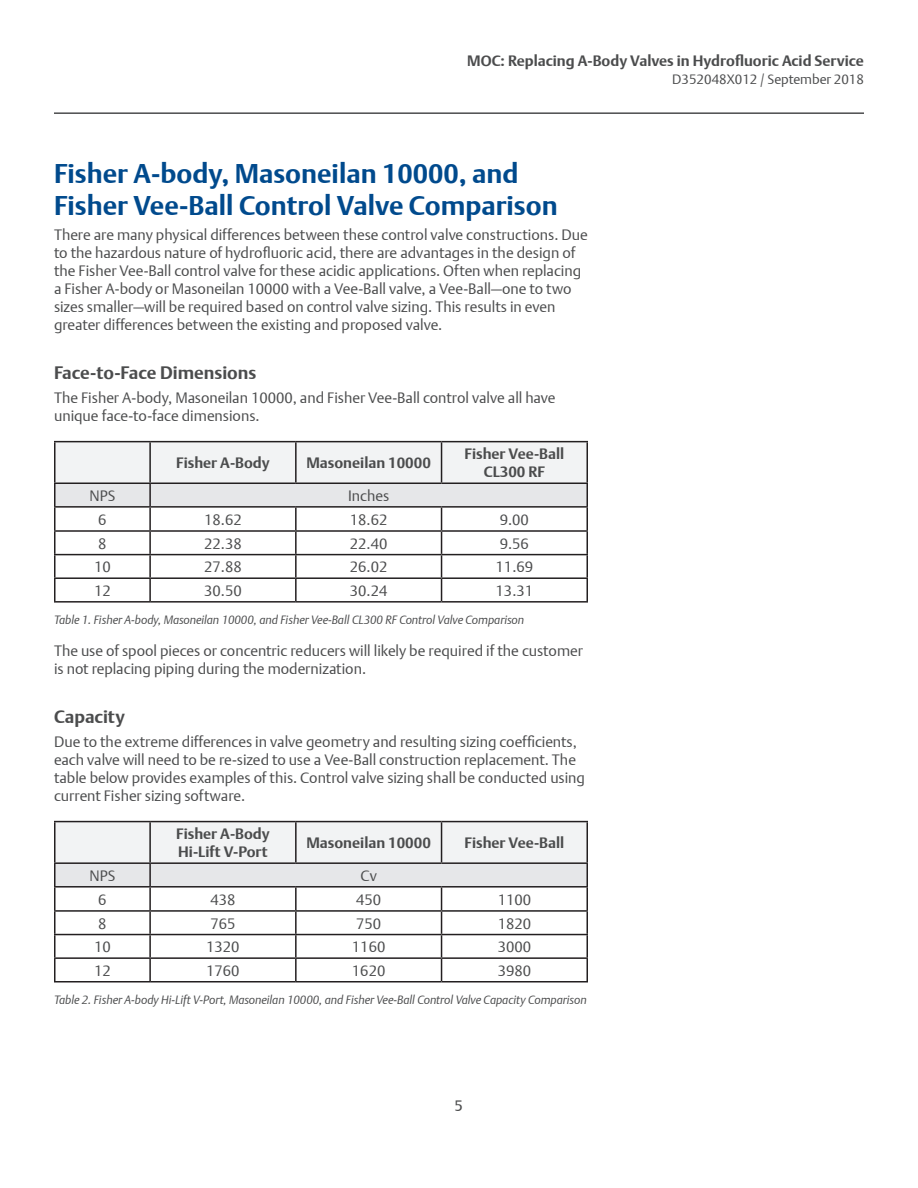
<style>
.page{position:relative;width:918px;height:1188px;background:#fff}
.page>*{position:absolute;margin:0;border:0;box-sizing:border-box;transform-origin:0 0}
.heading_1{font:700 27px/32.4px "DTL Argo T";color:#004a8d}
.heading_2{font:700 18px "DTL Argo T";color:#4b4c4d}
.body_text{font:300 15px/18px "DTL Argo T";color:#4b4c4d}
.body_text-2{font:700 15px/18px "DTL Argo T";color:#4b4c4d;text-align:center}
.t1{font:15px "DTL Argo T";color:#4b4c4d}
.t2{font:300 13.5px "DTL Argo T";color:#4b4c4d}
.Figure_text{font:italic 300 12px "DTL Argo T";letter-spacing:-.005em;color:#4b4c4d}
</style>
<div class="page">
<hr style="left:54px;top:112px;width:810px;height:2px;background:#4b4c4d">
<hr style="left:54px;top:441px;width:96px;height:1px;background:#231f20">
<hr style="left:54px;top:442px;width:2px;height:41px;background:#231f20">
<hr style="left:150px;top:441px;width:146px;height:1px;background:#231f20">
<hr style="left:296px;top:441px;width:146px;height:1px;background:#231f20">
<hr style="left:442px;top:441px;width:146px;height:1px;background:#231f20">
<hr style="left:586px;top:442px;width:2px;height:41px;background:#231f20">
<hr style="left:54px;top:483px;width:96px;height:1px;background:#231f20">
<hr style="left:54px;top:484px;width:2px;height:22px;background:#231f20">
<hr style="left:442px;top:483px;width:146px;height:1px;background:#231f20">
<hr style="left:586px;top:484px;width:2px;height:22px;background:#231f20">
<hr style="left:54px;top:506px;width:96px;height:2px;background:#231f20">
<hr style="left:54px;top:508px;width:2px;height:22px;background:#231f20">
<hr style="left:442px;top:506px;width:146px;height:2px;background:#231f20">
<hr style="left:586px;top:508px;width:2px;height:22px;background:#231f20">
<hr style="left:54px;top:530px;width:96px;height:2px;background:#231f20">
<hr style="left:54px;top:532px;width:2px;height:22px;background:#231f20">
<hr style="left:442px;top:530px;width:146px;height:2px;background:#231f20">
<hr style="left:586px;top:532px;width:2px;height:22px;background:#231f20">
<hr style="left:54px;top:554px;width:96px;height:1px;background:#231f20">
<hr style="left:54px;top:555px;width:2px;height:22px;background:#231f20">
<hr style="left:442px;top:554px;width:146px;height:1px;background:#231f20">
<hr style="left:586px;top:555px;width:2px;height:22px;background:#231f20">
<hr style="left:54px;top:577px;width:96px;height:2px;background:#231f20">
<hr style="left:54px;top:579px;width:2px;height:22px;background:#231f20">
<hr style="left:442px;top:577px;width:146px;height:2px;background:#231f20">
<svg style="left:55px;top:442px;width:532px;height:159px"></svg>
<hr style="left:586px;top:579px;width:2px;height:22px;background:#231f20">
<hr style="left:54px;top:601px;width:96px;height:2px;background:#231f20">
<hr style="left:150px;top:601px;width:146px;height:2px;background:#231f20">
<hr style="left:296px;top:601px;width:146px;height:2px;background:#231f20">
<hr style="left:442px;top:601px;width:146px;height:2px;background:#231f20">
<hr style="left:54px;top:821px;width:96px;height:1px;background:#231f20">
<hr style="left:54px;top:822px;width:2px;height:40px;background:#231f20">
<hr style="left:150px;top:821px;width:146px;height:1px;background:#231f20">
<hr style="left:296px;top:821px;width:146px;height:1px;background:#231f20">
<hr style="left:442px;top:821px;width:146px;height:1px;background:#231f20">
<hr style="left:586px;top:822px;width:2px;height:40px;background:#231f20">
<hr style="left:54px;top:862px;width:96px;height:2px;background:#231f20">
<hr style="left:54px;top:864px;width:2px;height:22px;background:#231f20">
<hr style="left:442px;top:862px;width:146px;height:2px;background:#231f20">
<hr style="left:586px;top:864px;width:2px;height:22px;background:#231f20">
<hr style="left:54px;top:886px;width:96px;height:2px;background:#231f20">
<hr style="left:54px;top:888px;width:2px;height:22px;background:#231f20">
<hr style="left:442px;top:886px;width:146px;height:2px;background:#231f20">
<hr style="left:586px;top:888px;width:2px;height:22px;background:#231f20">
<hr style="left:54px;top:910px;width:96px;height:2px;background:#231f20">
<hr style="left:54px;top:912px;width:2px;height:22px;background:#231f20">
<hr style="left:442px;top:910px;width:146px;height:2px;background:#231f20">
<hr style="left:586px;top:912px;width:2px;height:22px;background:#231f20">
<hr style="left:54px;top:934px;width:96px;height:1px;background:#231f20">
<hr style="left:54px;top:935px;width:2px;height:22px;background:#231f20">
<hr style="left:442px;top:934px;width:146px;height:1px;background:#231f20">
<hr style="left:586px;top:935px;width:2px;height:22px;background:#231f20">
<hr style="left:54px;top:957px;width:96px;height:2px;background:#231f20">
<hr style="left:54px;top:959px;width:2px;height:22px;background:#231f20">
<hr style="left:442px;top:957px;width:146px;height:2px;background:#231f20">
<svg style="left:55px;top:822px;width:532px;height:159px"></svg>
<hr style="left:586px;top:959px;width:2px;height:22px;background:#231f20">
<hr style="left:54px;top:981px;width:96px;height:2px;background:#231f20">
<hr style="left:150px;top:981px;width:146px;height:2px;background:#231f20">
<hr style="left:296px;top:981px;width:146px;height:2px;background:#231f20">
<hr style="left:442px;top:981px;width:146px;height:2px;background:#231f20">
<p class="body_text-2" style="left:467px;top:51px;width:398px">MOC: Replacing A-Body Valves in Hydrofluoric Acid Service</p>
<p class="t2" style="left:672px;top:71px;width:193px">D352048X012 / September 2018</p>
<p class="heading_1" style="left:54px;top:157px;width:505px">Fisher A-body, Masoneilan 10000, and<br>Fisher Vee-Ball Control Valve Comparison</p>
<p class="body_text" style="left:54px;top:226px;width:535px">There are many physical differences between these control valve constructions. Due to the hazardous nature of hydrofluoric acid, there are advantages in the design of the Fisher Vee-Ball control valve for these acidic applications. Often when replacing a Fisher A-body or Masoneilan 10000 with a Vee-Ball valve, a Vee-Ball—one to two sizes smaller—will be required based on control valve sizing. This results in even greater differences between the existing and proposed valve.</p>
<p class="heading_2" style="left:54px;top:362px;width:204px">Face-to-Face Dimensions</p>
<p class="body_text" style="left:54px;top:389px;width:503px">The Fisher A-body, Masoneilan 10000, and Fisher Vee-Ball control valve all have unique face-to-face dimensions.</p>
<p class="body_text-2" style="left:176px;top:454px;width:95px">Fisher A-Body</p>
<p class="body_text-2" style="left:306px;top:454px;width:126px">Masoneilan 10000</p>
<p class="body_text-2" style="left:464px;top:445px;width:101px">Fisher Vee-Ball<br>CL300 RF</p>
<p class="body_text" style="left:90px;top:486px;width:27px">NPS</p>
<p class="body_text" style="left:348px;top:486px;width:43px">Inches</p>
<p class="body_text" style="left:98px;top:510px;width:10px">6</p>
<p class="body_text" style="left:204px;top:510px;width:39px">18.62</p>
<p class="body_text" style="left:350px;top:510px;width:39px">18.62</p>
<p class="body_text" style="left:500px;top:510px;width:31px">9.00</p>
<p class="body_text" style="left:98px;top:534px;width:10px">8</p>
<p class="body_text" style="left:204px;top:534px;width:39px">22.38</p>
<p class="body_text" style="left:350px;top:534px;width:39px">22.40</p>
<p class="body_text" style="left:500px;top:534px;width:31px">9.56</p>
<p class="body_text" style="left:94px;top:558px;width:18px">10</p>
<p class="body_text" style="left:204px;top:558px;width:39px">27.88</p>
<p class="body_text" style="left:350px;top:558px;width:39px">26.02</p>
<p class="body_text" style="left:496px;top:558px;width:39px">11.69</p>
<p class="body_text" style="left:94px;top:581px;width:18px">12</p>
<p class="body_text" style="left:204px;top:581px;width:39px">30.50</p>
<p class="body_text" style="left:350px;top:581px;width:39px">30.24</p>
<p class="body_text" style="left:496px;top:581px;width:39px">13.31</p>
<p class="Figure_text" style="left:54px;top:613px;width:472px">Table 1. Fisher A-body, Masoneilan 10000, and Fisher Vee-Ball CL300 RF Control Valve Comparison</p>
<p class="body_text" style="left:54px;top:642px;width:530px">The use of spool pieces or concentric reducers will likely be required if the customer is not replacing piping during the modernization.</p>
<p class="heading_2" style="left:54px;top:706px;width:72px">Capacity</p>
<p class="body_text" style="left:54px;top:733px;width:533px">Due to the extreme differences in valve geometry and resulting sizing coefficients, each valve will need to be re-sized to use a Vee-Ball construction replacement. The table below provides examples of this. Control valve sizing shall be conducted using current Fisher sizing software.</p>
<p class="body_text-2" style="left:176px;top:825px;width:95px;text-align:left">Fisher A-Body<br>Hi-Lift V-Port</p>
<p class="body_text-2" style="left:306px;top:834px;width:126px">Masoneilan 10000</p>
<p class="body_text-2" style="left:464px;top:834px;width:101px">Fisher Vee-Ball</p>
<p class="body_text" style="left:90px;top:866px;width:27px">NPS</p>
<p class="body_text" style="left:361px;top:866px;width:18px">Cv</p>
<p class="body_text" style="left:98px;top:890px;width:10px">6</p>
<p class="body_text" style="left:210px;top:890px;width:27px">438</p>
<p class="body_text" style="left:356px;top:890px;width:27px">450</p>
<p class="body_text" style="left:498px;top:890px;width:35px">1100</p>
<p class="body_text" style="left:98px;top:914px;width:10px">8</p>
<p class="body_text" style="left:210px;top:914px;width:27px">765</p>
<p class="body_text" style="left:356px;top:914px;width:27px">750</p>
<p class="body_text" style="left:498px;top:914px;width:35px">1820</p>
<p class="body_text" style="left:94px;top:938px;width:18px">10</p>
<p class="body_text" style="left:206px;top:938px;width:35px">1320</p>
<p class="body_text" style="left:352px;top:938px;width:35px">1160</p>
<p class="body_text" style="left:498px;top:938px;width:35px">3000</p>
<p class="body_text" style="left:94px;top:961px;width:18px">12</p>
<p class="body_text" style="left:206px;top:961px;width:35px">1760</p>
<p class="body_text" style="left:352px;top:961px;width:35px">1620</p>
<p class="body_text" style="left:498px;top:961px;width:35px">3980</p>
<p class="Figure_text" style="left:54px;top:993px;width:534px">Table 2. Fisher A-body Hi-Lift V-Port, Masoneilan 10000, and Fisher Vee-Ball Control Valve Capacity Comparison</p>
<p class="t1" style="left:454px;top:1097px;width:10px">5</p>
</div>
